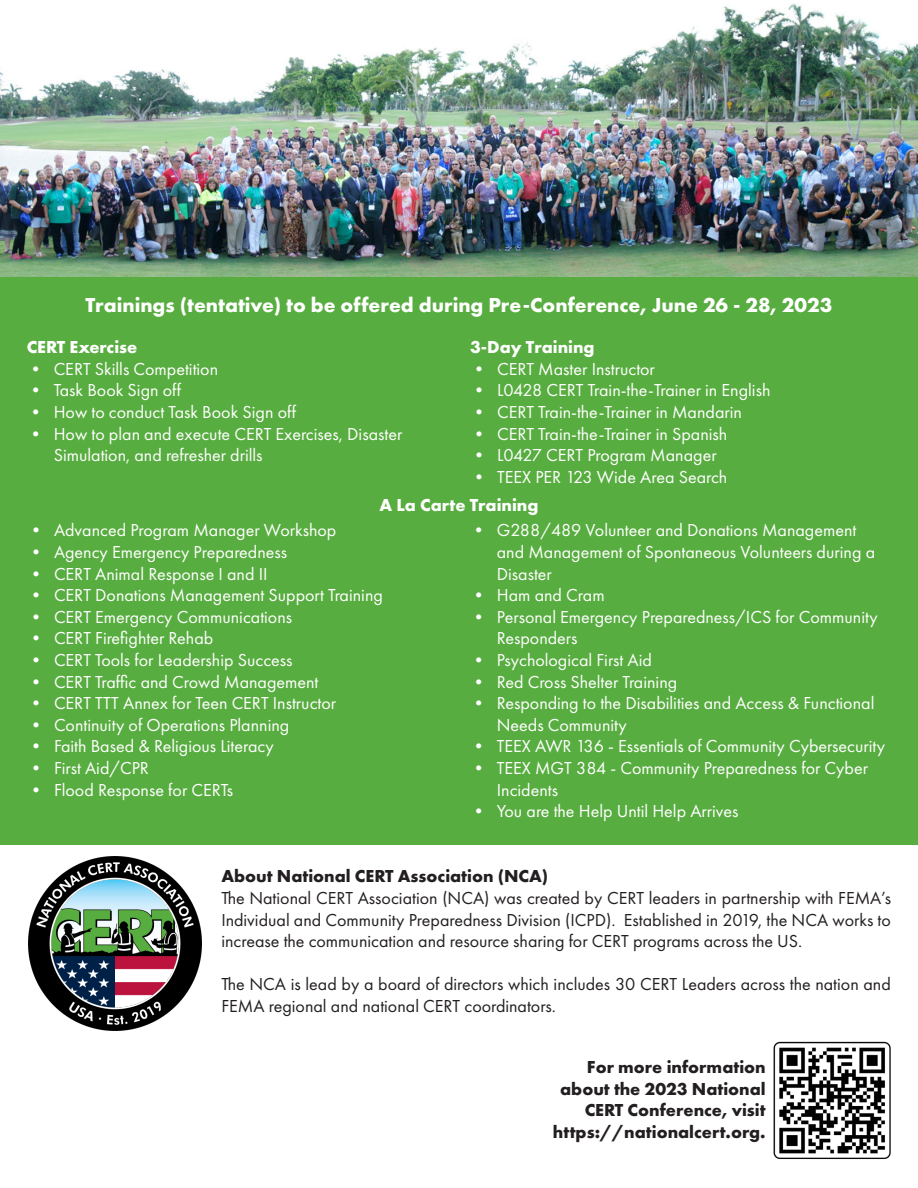
<style>
.page{position:relative;width:918px;height:1188px;background:#fff}
.page>*{position:absolute;margin:0;border:0;box-sizing:border-box;transform-origin:0 0}
.t1{font:700 21px "Futura PT";color:#fff}
.t2{font:18px/21.6px "Futura PT";color:#fff}
.t3{font:18px/21.6px "Futura PT";color:#231f20;text-align:justify}
.t4{font:700 18px/21.6px "Futura PT";color:#231f20;text-align:right}
.t5{font:700 18px "Futura PT";color:#fff}
</style>
<div class="page">
<div style="left:0;top:276px;width:918px;height:569px;background:#58ad40"></div>
<img style="left:0;top:3px;width:918px;height:273px">
<img style="left:28px;top:856px;width:174px;height:175px">
<img style="left:773px;top:1042px;width:118px;height:117px">
<p class="t1" style="left:85px;top:292px;width:748px">Trainings (tentative) to be offered during Pre-Conference, June 26 - 28, 2023</p>
<p class="t5" style="left:27px;top:336px;width:112px">CERT Exercise</p>
<p class="t2" style="left:27px;top:358px;width:193px">• CERT Skills Competition</p>
<p class="t2" style="left:27px;top:379px;width:156px">• Task Book Sign off</p>
<p class="t2" style="left:27px;top:401px;width:271px">• How to conduct Task Book Sign off</p>
<p class="t2" style="left:54px;top:423px;width:350px;text-indent:-27px">• How to plan and execute CERT Exercises, Disaster<br>Simulation, and refresher drills</p>
<p class="t5" style="left:470px;top:336px;width:126px">3-Day Training</p>
<p class="t2" style="left:470px;top:358px;width:186px">• CERT Master Instructor</p>
<p class="t2" style="left:470px;top:379px;width:302px">• L0428 CERT Train-the-Trainer in English</p>
<p class="t2" style="left:470px;top:401px;width:273px">• CERT Train-the-Trainer in Mandarin</p>
<p class="t2" style="left:470px;top:423px;width:259px">• CERT Train-the-Trainer in Spanish</p>
<p class="t2" style="left:470px;top:444px;width:248px">• L0427 CERT Program Manager</p>
<p class="t2" style="left:470px;top:466px;width:259px">• TEEX PER 123 Wide Area Search</p>
<p class="t5" style="left:379px;top:493px;width:161px">A La Carte Training</p>
<p class="t2" style="left:27px;top:520px;width:311px">• Advanced Program Manager Workshop</p>
<p class="t2" style="left:27px;top:541px;width:262px">• Agency Emergency Preparedness</p>
<p class="t2" style="left:27px;top:563px;width:242px">• CERT Animal Response I and II</p>
<p class="t2" style="left:27px;top:584px;width:357px">• CERT Donations Management Support Training</p>
<p class="t2" style="left:27px;top:606px;width:267px">• CERT Emergency Communications</p>
<p class="t2" style="left:27px;top:628px;width:188px">• CERT Firefighter Rehab</p>
<p class="t2" style="left:27px;top:649px;width:267px">• CERT Tools for Leadership Success</p>
<p class="t2" style="left:27px;top:671px;width:293px">• CERT Traffic and Crowd Management</p>
<p class="t2" style="left:27px;top:692px;width:311px">• CERT TTT Annex for Teen CERT Instructor</p>
<p class="t2" style="left:27px;top:714px;width:264px">• Continuity of Operations Planning</p>
<p class="t2" style="left:27px;top:736px;width:248px">• Faith Based &amp; Religious Literacy</p>
<p class="t2" style="left:27px;top:757px;width:124px">• First Aid/CPR</p>
<p class="t2" style="left:27px;top:779px;width:208px">• Flood Response for CERTs</p>
<p class="t2" style="left:497px;top:520px;width:380px;text-indent:-27px">• G288/489 Volunteer and Donations Management and Management of Spontaneous Volunteers during a<br>Disaster</p>
<p class="t2" style="left:470px;top:584px;width:136px">• Ham and Cram</p>
<p class="t2" style="left:497px;top:606px;width:382px;text-indent:-27px">• Personal Emergency Preparedness/ICS for Community<br>Responders</p>
<p class="t2" style="left:470px;top:649px;width:184px">• Psychological First Aid</p>
<p class="t2" style="left:470px;top:671px;width:209px">• Red Cross Shelter Training</p>
<p class="t2" style="left:497px;top:692px;width:379px;text-indent:-27px">• Responding to the Disabilities and Access &amp; Functional<br>Needs Community</p>
<p class="t2" style="left:470px;top:736px;width:417px">• TEEX AWR 136 - Essentials of Community Cybersecurity</p>
<p class="t2" style="left:497px;top:757px;width:373px;text-indent:-27px">• TEEX MGT 384 - Community Preparedness for Cyber<br>Incidents</p>
<p class="t2" style="left:470px;top:800px;width:270px">• You are the Help Until Help Arrives</p>
<p class="t4" style="left:221px;top:865px;width:328px">About National CERT Association (NCA)</p>
<p class="t3" style="left:221px;top:887px;width:671px">The National CERT Association (NCA) was created by CERT leaders in partnership with FEMA’s Individual and Community Preparedness Division (ICPD). Established in 2019, the NCA works to increase the communication and resource sharing for CERT programs across the US.</p>
<p class="t3" style="left:221px;top:973px;width:671px">The NCA is lead by a board of directors which includes 30 CERT Leaders across the nation and<br>FEMA regional and national CERT coordinators.</p>
<p class="t4" style="left:553px;top:1056px;width:214px">For more information about the 2023 National<br>CERT Conference, visit https://nationalcert.org.</p>
</div>
